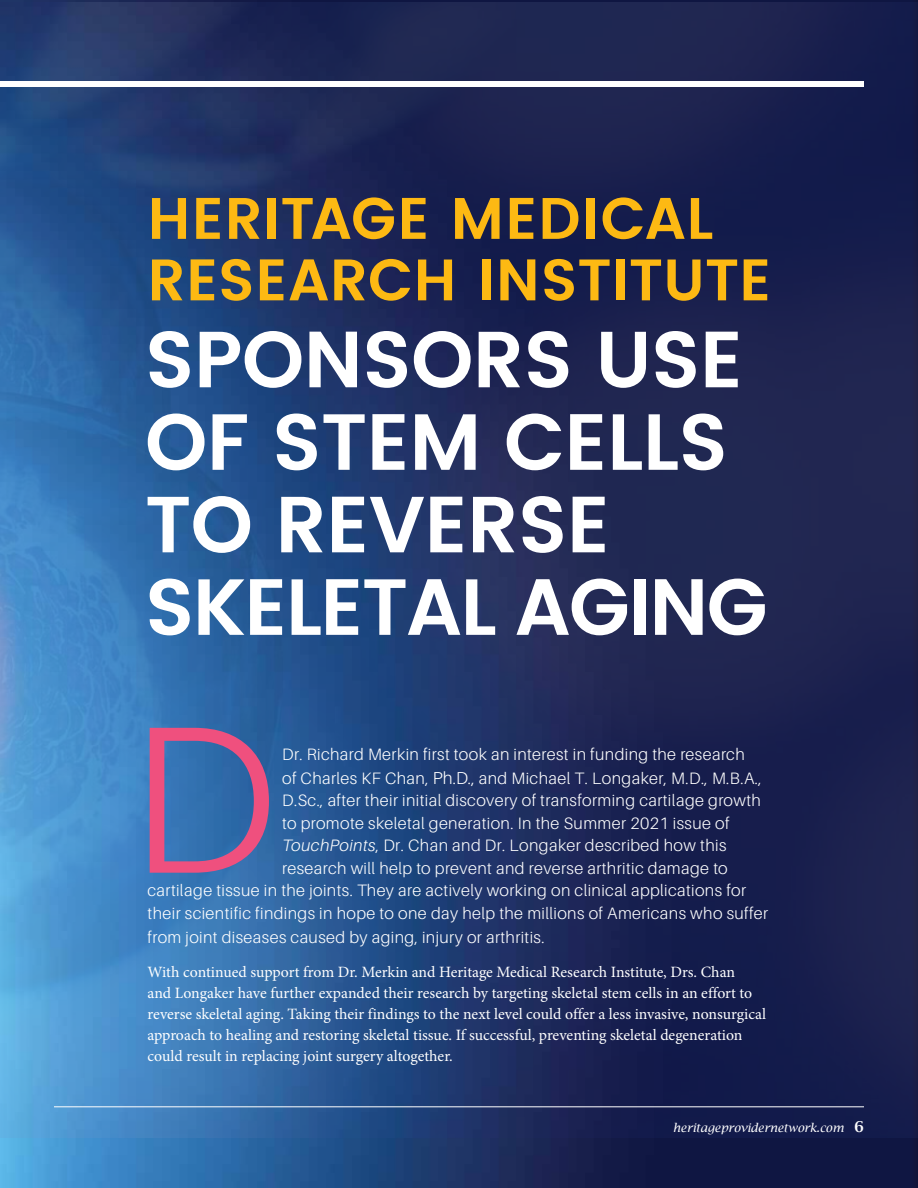
<style>
.page{position:relative;width:918px;height:1188px;background:#fff}
.page>*{position:absolute;margin:0;border:0;box-sizing:border-box;transform-origin:0 0}
.t1{font:300 210px "Poppins";color:#ef507e}
.t2{font:600 79.5px/82.5px "Poppins";letter-spacing:-.01em;color:#fff}
.t3{font:600 58.5px/61.5px "Poppins";letter-spacing:.01em;color:#fdb913}
.t4{font:300 16.5px/24px "Aileron";letter-spacing:.025em;color:#fff}
.t5{font:15.75px/21px "Minion Pro";color:#fff}
.t6{font:italic 12px "Lucida Bright";color:#fff}
.s1{font-size:17.25px}
.s2{font-style:italic}
.s3{font-weight:600;font-style:normal;font-size:15px}
</style>
<div class="page">
<img style="left:0;top:0;width:918px;height:1188px">
<img style="left:0;top:2px;width:918px;height:1135px">
<hr style="left:54px;top:1107px;width:810px;height:1px;background:#fff">
<div style="left:0;top:81px;width:864px;height:5px;background:#fff"></div>
<h3 class="t3" style="left:148px;top:190px;width:625px">HERITAGE MEDICAL<br>RESEARCH INSTITUTE</h3>
<h2 class="t2" style="left:145px;top:321px;width:624px">SPONSORS USE<br>OF STEM CELLS<br>TO REVERSE<br>SKELETAL AGING</h2>
<h1 class="t1" style="left:134px;top:649px;width:145px">D</h1>
<p class="t4" style="left:282px;top:742px;width:481px">Dr. Richard Merkin first took an interest in funding the research of Charles KF Chan, <span class="s1">Ph.D.,</span> and Michael T. Longaker, M.D., M.B.A.,</p>
<p class="t4" style="left:282px;top:789px;width:480px">D.Sc., after their initial discovery of transforming cartilage growth</p>
<p class="t4" style="left:282px;top:811px;width:449px">to promote skeletal generation. In the Summer 2021 issue of</p>
<p class="t4" style="left:282px;top:834px;width:446px"><span class="s2">TouchPoints</span>, Dr. Chan and Dr. Longaker described how this</p>
<p class="t4" style="left:282px;top:856px;width:447px">research will help to prevent and reverse arthritic damage to</p>
<p class="t4" style="left:148px;top:879px;width:600px">cartilage tissue in the joints. They are actively working on clinical applications for</p>
<p class="t4" style="left:148px;top:901px;width:622px">their scientific findings in hope to one day help the millions of Americans who suffer</p>
<p class="t4" style="left:148px;top:925px;width:399px">from joint diseases caused by aging, injury or arthritis.</p>
<p class="t5" style="left:148px;top:962px;width:620px">With continued support from Dr. Merkin and Heritage Medical Research Institute, Drs. Chan<br>and Longaker have further expanded their research by targeting skeletal stem cells in an effort to reverse skeletal aging. Taking their findings to the next level could offer a less invasive, nonsurgical approach to healing and restoring skeletal tissue. If successful, preventing skeletal degeneration could result in replacing joint surgery altogether.</p>
<p class="t6" style="left:673px;top:1121px;width:193px">heritageprovidernetwork.com <span class="s3">6</span></p>
</div>
